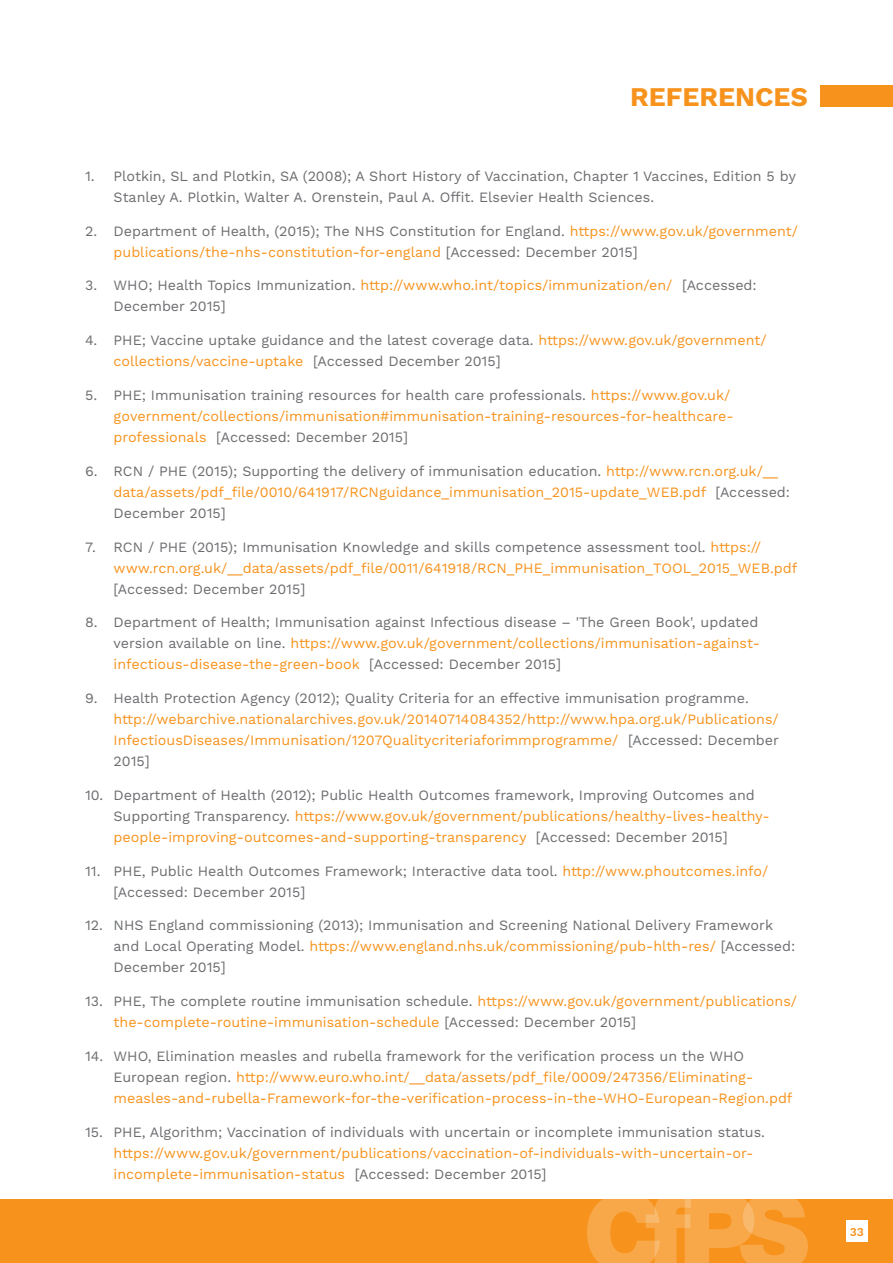
<style>
.page{position:relative;width:893px;height:1263px;background:#fff}
.page>*{position:absolute;margin:0;border:0;box-sizing:border-box;transform-origin:0 0}
.t1{font:700 27px "Work Sans";color:#f7931d}
.t2{font:14.25px/21px "Work Sans";color:#f7931d}
.t3{font:14.25px/21px "Work Sans";color:#6c6d70}
.t4{font:600 12px "Work Sans";color:#f7931d}
.s1{color:#f7931d}
.s2{color:#6c6d70}
</style>
<div class="page">
<div style="left:0;top:1199px;width:893px;height:64px;background:#f7931d"></div>
<div style="left:846px;top:1220px;width:21px;height:22px;background:#fff"></div>
<svg style="left:587px;top:1199px;width:221px;height:64px"></svg>
<div style="left:821px;top:85px;width:72px;height:21px;background:#f7931d"></div>
<p class="t1" style="left:630px;top:81px;width:179px">REFERENCES</p>
<p class="t3" style="left:114px;top:166px;width:684px;text-indent:-28px">1. Plotkin, SL and Plotkin, SA (2008); A Short History of Vaccination, Chapter 1 Vaccines, Edition 5 by<br>Stanley A. Plotkin, Walter A. Orenstein, Paul A. Offit. Elsevier Health Sciences.</p>
<p class="t3" style="left:114px;top:221px;width:686px;text-indent:-28px">2. Department of Health, (2015); The NHS Constitution for England. <span class="s1">https://www.gov.uk/government/ publications/the-nhs-constitution-for-england</span> [Accessed: December 2015]</p>
<p class="t3" style="left:114px;top:276px;width:645px;text-indent:-28px">3. WHO; Health Topics Immunization. <span class="s1">http://www.who.int/topics/immunization/en/</span> [Accessed:<br>December 2015]</p>
<p class="t3" style="left:114px;top:330px;width:655px;text-indent:-28px">4. PHE; Vaccine uptake guidance and the latest coverage data. <span class="s1">https://www.gov.uk/government/ collections/vaccine-uptake</span> [Accessed December 2015]</p>
<p class="t2" style="left:114px;top:385px;width:622px;text-indent:-28px"><span class="s2">5. PHE; Immunisation training resources for health care professionals.</span> https://www.gov.uk/ government/collections/immunisation#immunisation-training-resources-for-healthcare&shy;professionals <span class="s2">[Accessed: December 2015]</span></p>
<p class="t2" style="left:114px;top:461px;width:678px;text-indent:-28px"><span class="s2">6. RCN / PHE (2015); Supporting the delivery of immunisation education.</span> http://www.rcn.org.uk/__ data/assets/pdf_file/0010/641917/RCNguidance_immunisation_2015-update_WEB.pdf <span class="s2">[Accessed:<br>December 2015]</span></p>
<p class="t2" style="left:114px;top:537px;width:685px;text-indent:-28px"><span class="s2">7. RCN / PHE (2015); Immunisation Knowledge and skills competence assessment tool.</span> https:// www.rcn.org.uk/__data/assets/pdf_file/0011/641918/RCN_PHE_immunisation_TOOL_2015_WEB.pdf <span class="s2">[Accessed: December 2015]</span></p>
<p class="t3" style="left:114px;top:612px;width:648px;text-indent:-28px">8. Department of Health; Immunisation against Infectious disease – 'The Green Book', updated version available on line. <span class="s1">https://www.gov.uk/government/collections/immunisation-against&shy;infectious-disease-the-green-book</span> [Accessed: December 2015]</p>
<p class="t2" style="left:114px;top:688px;width:667px;text-indent:-28px"><span class="s2">9. Health Protection Agency (2012); Quality Criteria for an effective immunisation programme. </span>http://webarchive.nationalarchives.gov.uk/20140714084352/http://www.hpa.org.uk/Publications/ InfectiousDiseases/Immunisation/1207Qualitycriteriaforimmprogramme/ <span class="s2">[Accessed: December 2015]</span></p>
<p class="t3" style="left:114px;top:785px;width:658px;text-indent:-28px">10. Department of Health (2012); Public Health Outcomes framework, Improving Outcomes and<br>Supporting Transparency. <span class="s1">https://www.gov.uk/government/publications/healthy-lives-healthy&shy;people-improving-outcomes-and-supporting-transparency</span> [Accessed: December 2015]</p>
<p class="t3" style="left:114px;top:861px;width:656px;text-indent:-28px">11. PHE, Public Health Outcomes Framework; Interactive data tool. <span class="s1">http://www.phoutcomes.info/ </span>[Accessed: December 2015]</p>
<p class="t3" style="left:114px;top:915px;width:683px;text-indent:-28px">12. NHS England commissioning (2013); Immunisation and Screening National Delivery Framework and Local Operating Model. <span class="s1">https://www.england.nhs.uk/commissioning/pub-hlth-res/</span> [Accessed:<br>December 2015]</p>
<p class="t2" style="left:114px;top:991px;width:685px;text-indent:-28px"><span class="s2">13. PHE, The complete routine immunisation schedule.</span> https://www.gov.uk/government/publications/ the-complete-routine-immunisation-schedule <span class="s2">[Accessed: December 2015]</span></p>
<p class="t2" style="left:114px;top:1046px;width:680px;text-indent:-28px"><span class="s2">14. WHO, Elimination measles and rubella framework for the verification process un the WHO<br>European region.</span> http://www.euro.who.int/__data/assets/pdf_file/0009/247356/Eliminating&shy;measles-and-rubella-Framework-for-the-verification-process-in-the-WHO-European-Region.pdf</p>
<p class="t2" style="left:114px;top:1122px;width:653px;text-indent:-28px"><span class="s2">15. PHE, Algorithm; Vaccination of individuals with uncertain or incomplete immunisation status. </span>https://www.gov.uk/government/publications/vaccination-of-individuals-with-uncertain-or&shy;incomplete-immunisation-status <span class="s2">[Accessed: December 2015]</span></p>
<p class="t4" style="left:850px;top:1225px;width:16px">33</p>
</div>
